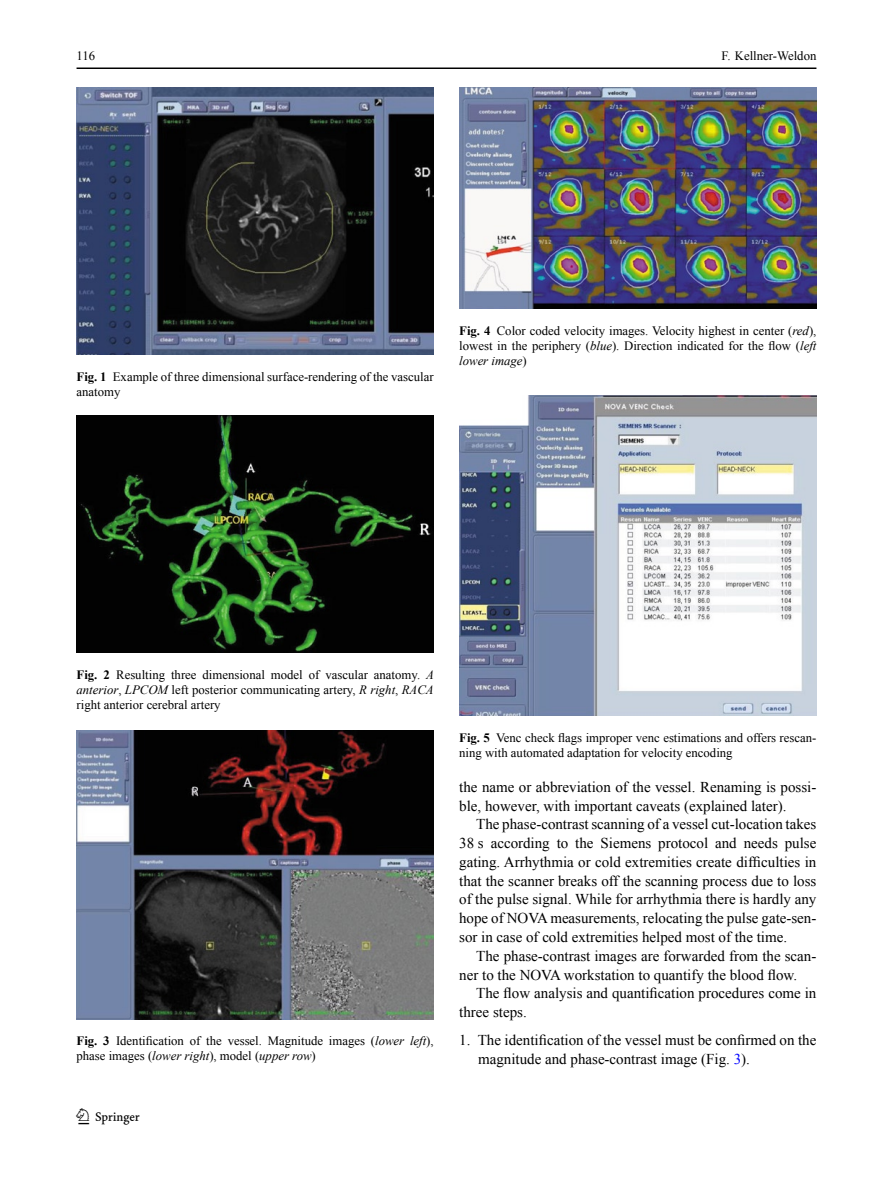
<style>
.page{position:relative;width:893px;height:1187px;background:#fff}
.page>*{position:absolute;margin:0;border:0;box-sizing:border-box;transform-origin:0 0}
.t1{font:22.5px "Springnew";color:#000}
.t2{font:15px/18.8px "Times New Roman";color:#000}
.t3{font:12.75px/15px "Times New Roman";color:#000}
.s1{font-weight:700}
.s2{font-style:italic}
.s3{color:#00f}
</style>
<div class="page">
<hr style="left:77px;top:67px;width:739px;height:2px;background:#000">
<img style="left:77px;top:415px;width:356px;height:237px">
<img style="left:77px;top:730px;width:356px;height:289px">
<img style="left:459px;top:87px;width:357px;height:222px">
<img style="left:459px;top:395px;width:357px;height:320px">
<img style="left:77px;top:87px;width:356px;height:267px">
<p class="t3" style="left:77px;top:48px;width:20px">116</p>
<p class="t3" style="left:721px;top:48px;width:96px">F. Kellner-Weldon</p>
<p class="t3" style="left:77px;top:369px;width:359px"><span class="s1">Fig. 1</span> Example of three dimensional surface-rendering of the vascular anatomy</p>
<p class="t3" style="left:459px;top:323px;width:359px;text-align:justify"><span class="s1">Fig. 4</span> Color coded velocity images. Velocity highest in center (<span class="s2">red</span>), lowest in the periphery (<span class="s2">blue</span>). Direction indicated for the flow (<span class="s2">left lower image</span>)</p>
<p class="t3" style="left:77px;top:667px;width:359px;text-align:justify"><span class="s1">Fig. 2</span> Resulting three dimensional model of vascular anatomy. <span class="s2">A anterior</span>, <span class="s2">LPCOM</span> left posterior communicating artery, <span class="s2">R right</span>, <span class="s2">RACA </span>right anterior cerebral artery</p>
<p class="t3" style="left:77px;top:1033px;width:359px"><span class="s1">Fig. 3</span> Identification of the vessel. Magnitude images (<span class="s2">lower left</span>), phase images (<span class="s2">lower right</span>), model (<span class="s2">upper row</span>)</p>
<h1 class="t1" style="left:79px;top:1108px;width:63px">1 3</h1>
<p class="t3" style="left:459px;top:730px;width:359px"><span class="s1">Fig. 5</span> Venc check flags improper venc estimations and offers rescan&shy;ning with automated adaptation for velocity encoding</p>
<p class="t2" style="left:459px;top:777px;width:359px">the name or abbreviation of the vessel. Renaming is possi&shy;ble, however, with important caveats (explained later).</p>
<p class="t2" style="left:459px;top:814px;width:359px;text-align:justify;text-indent:17px">The phase-contrast scanning of a vessel cut-location takes 38 s according to the Siemens protocol and needs pulse gating. Arrhythmia or cold extremities create difficulties in that the scanner breaks off the scanning process due to loss of the pulse signal. While for arrhythmia there is hardly any hope of NOVAmeasurements, relocating the pulse gate-sen&shy;sor in case of cold extremities helped most of the time.</p>
<p class="t2" style="left:459px;top:946px;width:359px;text-indent:17px">The phase-contrast images are forwarded from the scan&shy;ner to the NOVA workstation to quantify the blood flow.</p>
<p class="t2" style="left:459px;top:983px;width:359px;text-indent:17px">The flow analysis and quantification procedures come in three steps.</p>
<p class="t2" style="left:478px;top:1030px;width:340px;text-indent:-19px">1. The identification of the vessel must be confirmed on the magnitude and phase-contrast image (Fig. <span class="s3">3</span>).</p>
</div>
